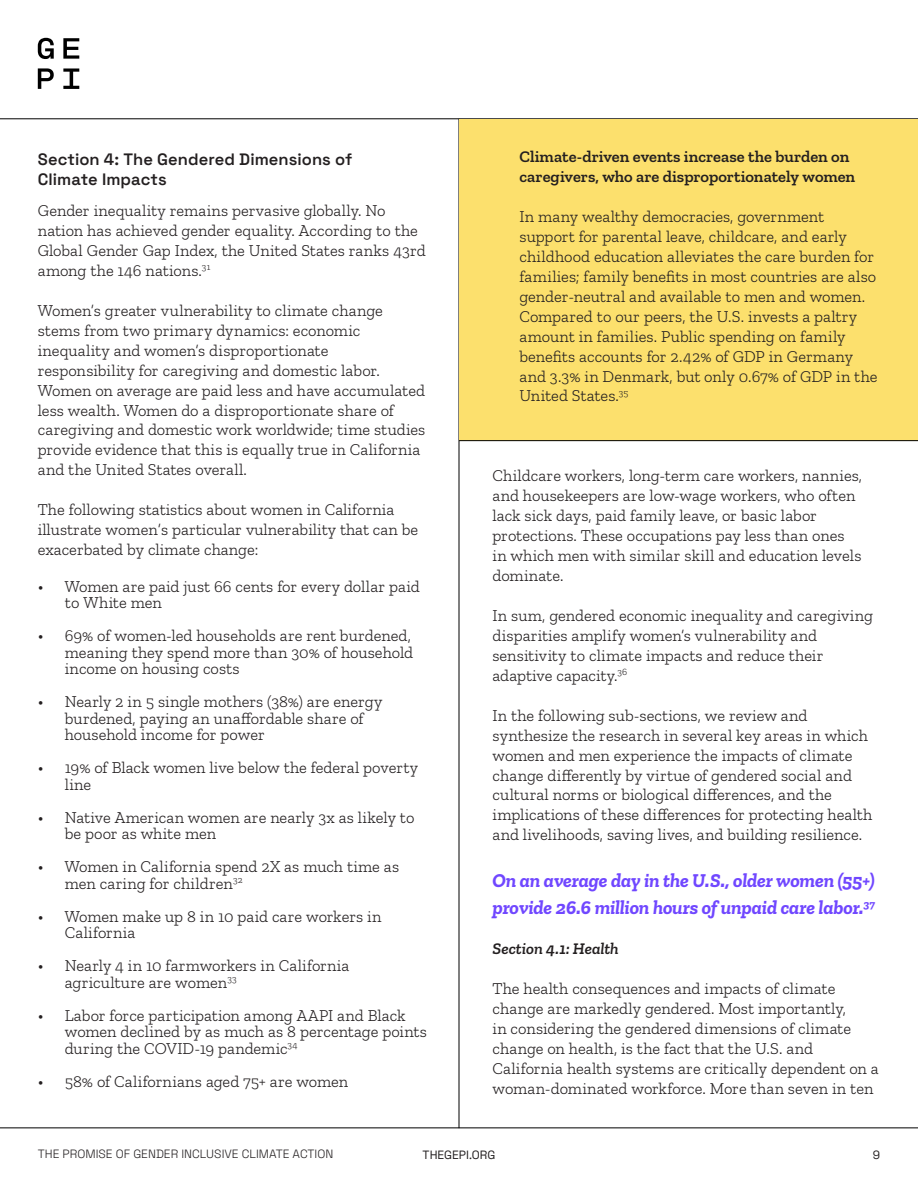
<style>
.page{position:relative;width:918px;height:1188px;background:#fff}
.page>*{position:absolute;margin:0;border:0;box-sizing:border-box;transform-origin:0 0}
.t1{font:italic 700 19.5px/27px "Zilla Slab";letter-spacing:-.005em;color:#7047ff}
.t2{font:300 16.5px/20px "Zilla Slab";color:#231f20}
.t3{font:600 16.5px/20px "Zilla Slab";color:#231f20}
.t4{font:600 16.5px/20px "Space Grotesk";letter-spacing:.005em;color:#231f20}
.t5{font:italic 600 16.5px "Zilla Slab";color:#231f20}
.t6{font:300 12px "Space Grotesk";color:#231f20}
</style>
<div class="page">
<svg style="left:38px;top:38px;width:16px;height:21px"></svg>
<svg style="left:38px;top:68px;width:16px;height:21px"></svg>
<svg style="left:63px;top:38px;width:16px;height:21px"></svg>
<svg style="left:63px;top:68px;width:16px;height:21px"></svg>
<hr style="left:0;top:119px;width:918px;height:1px;background:#000">
<hr style="left:0;top:1128px;width:918px;height:1px;background:#000">
<hr style="left:459px;top:119px;width:1px;height:1009px;background:#000">
<div style="left:459px;top:119px;width:459px;height:322px;background:#fce06d"></div>
<hr style="left:459px;top:440px;width:459px;height:1px;background:#000">
<p class="t4" style="left:38px;top:149px;width:316px">Section 4: The Gendered Dimensions of<br>Climate Impacts</p>
<p class="t2" style="left:38px;top:201px;width:389px">Gender inequality remains pervasive globally. No nation has achieved gender equality. According to the Global Gender Gap Index, the United States ranks 43rd among the 146 nations.<sup>31</sup></p>
<p class="t2" style="left:38px;top:300px;width:389px">Women’s greater vulnerability to climate change stems from two primary dynamics: economic inequality and women’s disproportionate responsibility for caregiving and domestic labor.<br>Women on average are paid less and have accumulated less wealth. Women do a disproportionate share of caregiving and domestic work worldwide; time studies provide evidence that this is equally true in California and the United States overall.</p>
<p class="t2" style="left:38px;top:500px;width:382px">The following statistics about women in California illustrate women’s particular vulnerability that can be exacerbated by climate change:</p>
<p class="t2" style="left:65px;top:578px;width:357px;line-height:16.5px;text-indent:-27px">• Women are paid just 66 cents for every dollar paid to White men</p>
<p class="t2" style="left:65px;top:628px;width:350px;line-height:16.5px;text-indent:-27px">• 69% of women-led households are rent burdened, meaning they spend more than 30% of household income on housing costs</p>
<p class="t2" style="left:65px;top:694px;width:319px;line-height:16.5px;text-indent:-27px">• Nearly 2 in 5 single mothers (38%) are energy burdened, paying an unaffordable share of household income for power</p>
<p class="t2" style="left:65px;top:760px;width:355px;line-height:16.5px;text-indent:-27px">• 19% of Black women live below the federal poverty line</p>
<p class="t2" style="left:65px;top:809px;width:351px;line-height:16.5px;text-indent:-27px">• Native American women are nearly 3x as likely to be poor as white men</p>
<p class="t2" style="left:65px;top:859px;width:336px;line-height:16.5px;text-indent:-27px">• Women in California spend 2X as much time as men caring for children<sup>32</sup></p>
<p class="t2" style="left:65px;top:908px;width:318px;line-height:16.5px;text-indent:-27px">• Women make up 8 in 10 paid care workers in<br>California</p>
<p class="t2" style="left:65px;top:958px;width:286px;line-height:16.5px;text-indent:-27px">• Nearly 4 in 10 farmworkers in California agriculture are women<sup>33</sup></p>
<p class="t2" style="left:65px;top:1007px;width:364px;line-height:16.5px;text-indent:-27px">• Labor force participation among AAPI and Black women declined by as much as 8 percentage points during the COVID-19 pandemic<sup>34</sup></p>
<p class="t2" style="left:38px;top:1071px;width:312px">• 58% of Californians aged 75+ are women</p>
<p class="t3" style="left:519px;top:147px;width:337px">Climate-driven events increase the burden on caregivers, who are disproportionately women</p>
<p class="t2" style="left:519px;top:207px;width:360px">In many wealthy democracies, government support for parental leave, childcare, and early childhood education alleviates the care burden for families; family benefits in most countries are also gender-neutral and available to men and women.<br>Compared to our peers, the U.S. invests a paltry amount in families. Public spending on family benefits accounts for 2.42% of GDP in Germany and 3.3% in Denmark, but only 0.67% of GDP in the United States.<sup>35</sup></p>
<p class="t2" style="left:492px;top:466px;width:371px">Childcare workers, long-term care workers, nannies, and housekeepers are low-wage workers, who often lack sick days, paid family leave, or basic labor protections. These occupations pay less than ones in which men with similar skill and education levels dominate.</p>
<p class="t2" style="left:492px;top:606px;width:382px">In sum, gendered economic inequality and caregiving disparities amplify women’s vulnerability and sensitivity to climate impacts and reduce their adaptive capacity.<sup>36</sup></p>
<p class="t2" style="left:492px;top:705px;width:381px">In the following sub-sections, we review and synthesize the research in several key areas in which women and men experience the impacts of climate change differently by virtue of gendered social and cultural norms or biological differences, and the implications of these differences for protecting health and livelihoods, saving lives, and building resilience.</p>
<p class="t1" style="left:492px;top:867px;width:384px">On an average day in the U.S., older women (55+) provide 26.6 million hours of unpaid care labor.<sup>37</sup></p>
<p class="t5" style="left:492px;top:939px;width:128px">Section 4.1: Health</p>
<p class="t2" style="left:492px;top:979px;width:360px">The health consequences and impacts of climate change are markedly gendered. Most importantly, in considering the gendered dimensions of climate change on health, is the fact that the U.S. and</p>
<p class="t2" style="left:492px;top:1059px;width:388px">California health systems are critically dependent on a woman-dominated workforce. More than seven in ten</p>
<p class="t6" style="left:38px;top:1145px;width:297px">THE PROMISE OF GENDER INCLUSIVE CLIMATE ACTION</p>
<p class="t6" style="left:423px;top:1146px;width:74px">THEGEPI.ORG</p>
<p class="t6" style="left:873px;top:1146px;width:9px">9</p>
</div>
